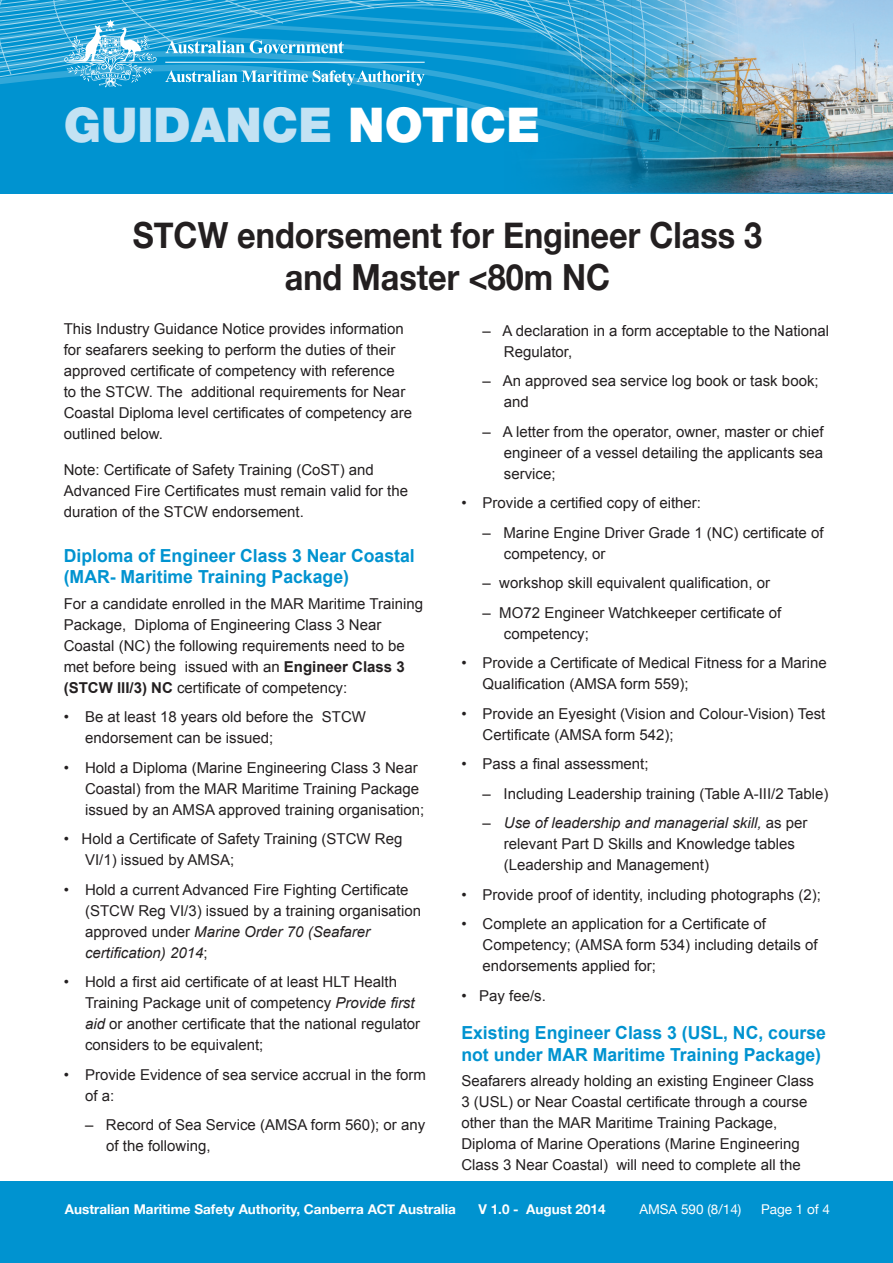
<style>
.page{position:relative;width:893px;height:1263px;background:#fff}
.page>*{position:absolute;margin:0;border:0;box-sizing:border-box;transform-origin:0 0}
.H{font:900 48px "Helvetica Neue";color:#c3e2f3}
.t1{font:700 36px/42px "Helvetica Neue";color:#231f20;text-align:center;scale:.9 1}
.Subhead_1{font:700 18px/21.6px "Arial";color:#0093d0}
.t2{font:15px/21px "Arial";color:#231f20}
.t3{font:700 13.5px "Helvetica Neue";color:#fff}
.t4{font:13.5px "Helvetica Neue";color:#fff}
.s1{color:#fff}
.s2{font-weight:700}
.s3{font-style:italic}
</style>
<div class="page">
<div style="left:0;top:1181px;width:893px;height:82px;background:#0093d0"></div>
<div style="left:0;top:0;width:893px;height:193px;background:#0093d0"></div>
<img style="left:550px;top:152px;width:343px;height:40px">
<img style="left:0;top:0;width:893px;height:152px">
<hr style="left:165px;top:62px;width:260px;height:1px;background:#fff">
<p class="H" style="left:64px;top:96px;width:478px">GUIDANCE <span class="s1">NOTICE</span></p>
<p class="t1" style="left:133px;top:213px;width:701px">STCW endorsement for Engineer Class 3 and Master &lt;80m NC</p>
<p class="t2" style="left:64px;top:318px;width:350px">This Industry Guidance Notice provides information for seafarers seeking to perform the duties of their approved certificate of competency with reference<br>to the STCW. The additional requirements for Near Coastal Diploma level certificates of competency are outlined below.</p>
<p class="t2" style="left:64px;top:459px;width:346px">Note: Certificate of Safety Training (CoST) and<br>Advanced Fire Certificates must remain valid for the duration of the STCW endorsement.</p>
<p class="Subhead_1" style="left:64px;top:545px;width:352px">Diploma of Engineer Class 3 Near Coastal (MAR- Maritime Training Package)</p>
<p class="t2" style="left:64px;top:593px;width:361px">For a candidate enrolled in the MAR Maritime Training Package, Diploma of Engineering Class 3 Near Coastal (NC) the following requirements need to be met before being issued with an <span class="s2">Engineer Class 3 (STCW III/3) NC</span> certificate of competency:</p>
<p class="t2" style="left:85px;top:707px;width:282px;text-indent:-21px">• Be at least 18 years old before the STCW endorsement can be issued;</p>
<p class="t2" style="left:85px;top:757px;width:341px;text-indent:-21px">• Hold a Diploma (Marine Engineering Class 3 Near<br>Coastal) from the MAR Maritime Training Package issued by an AMSA approved training organisation;</p>
<p class="t2" style="left:85px;top:829px;width:319px;text-indent:-21px">• Hold a Certificate of Safety Training (STCW Reg<br>VI/1) issued by AMSA;</p>
<p class="t2" style="left:85px;top:879px;width:337px;text-indent:-21px">• Hold a current Advanced Fire Fighting Certificate (STCW Reg VI/3) issued by a training organisation approved under <span class="s3">Marine Order 70 (Seafarer certification) 2014</span>;</p>
<p class="t2" style="left:85px;top:972px;width:337px;text-indent:-21px">• Hold a first aid certificate of at least HLT Health Training Package unit of competency <span class="s3">Provide first aid</span> or another certificate that the national regulator considers to be equivalent;</p>
<p class="t2" style="left:85px;top:1064px;width:342px;text-indent:-21px">• Provide Evidence of sea service accrual in the form of a:</p>
<p class="t2" style="left:106px;top:1115px;width:320px;text-indent:-21px">– Record of Sea Service (AMSA form 560); or any of the following,</p>
<p class="t2" style="left:504px;top:320px;width:327px;text-indent:-21px">– A declaration in a form acceptable to the National<br>Regulator,</p>
<p class="t2" style="left:504px;top:370px;width:316px;text-indent:-21px">– An approved sea service log book or task book; and</p>
<p class="t2" style="left:504px;top:421px;width:321px;text-align:justify;text-indent:-21px">– A letter from the operator, owner, master or chief engineer of a vessel detailing the applicants sea service;</p>
<p class="t2" style="left:461px;top:492px;width:241px">• Provide a certified copy of either:</p>
<p class="t2" style="left:504px;top:522px;width:321px;text-indent:-21px">– Marine Engine Driver Grade 1 (NC) certificate of competency, or</p>
<p class="t2" style="left:483px;top:573px;width:289px">– workshop skill equivalent qualification, or</p>
<p class="t2" style="left:504px;top:602px;width:279px;text-indent:-21px">– MO72 Engineer Watchkeeper certificate of competency;</p>
<p class="t2" style="left:483px;top:653px;width:346px;text-indent:-21px">• Provide a Certificate of Medical Fitness for a Marine<br>Qualification (AMSA form 559);</p>
<p class="t2" style="left:483px;top:703px;width:344px;text-indent:-21px">• Provide an Eyesight (Vision and Colour-Vision) Test<br>Certificate (AMSA form 542);</p>
<p class="t2" style="left:461px;top:754px;width:189px">• Pass a final assessment;</p>
<p class="t2" style="left:483px;top:783px;width:347px">– Including Leadership training (Table A-III/2 Table)</p>
<p class="t2" style="left:504px;top:813px;width:305px;text-indent:-21px">– <span class="s3">Use of leadership and managerial skill,</span> as per relevant Part D Skills and Knowledge tables (Leadership and Management)</p>
<p class="t2" style="left:461px;top:884px;width:361px">• Provide proof of identity, including photographs (2);</p>
<p class="t2" style="left:483px;top:914px;width:337px;text-indent:-21px">• Complete an application for a Certificate of<br>Competency; (AMSA form 534) including details of endorsements applied for;</p>
<p class="t2" style="left:461px;top:985px;width:86px">• Pay fee/s.</p>
<p class="Subhead_1" style="left:461px;top:1023px;width:366px">Existing Engineer Class 3 (USL, NC, course not under MAR Maritime Training Package)</p>
<p class="t2" style="left:461px;top:1070px;width:354px">Seafarers already holding an existing Engineer Class 3 (USL) or Near Coastal certificate through a course other than the MAR Maritime Training Package, Diploma of Marine Operations (Marine Engineering Class 3 Near Coastal) will need to complete all the</p>
<p class="t3" style="left:65px;top:1200px;width:392px">Australian Maritime Safety Authority, Canberra ACT Australia</p>
<p class="t3" style="left:478px;top:1200px;width:129px">V 1.0 - August 2014</p>
<p class="t4" style="left:639px;top:1201px;width:104px">AMSA 590 (8/14)</p>
<p class="t4" style="left:761px;top:1201px;width:71px">Page 1 of 4</p>
</div>
